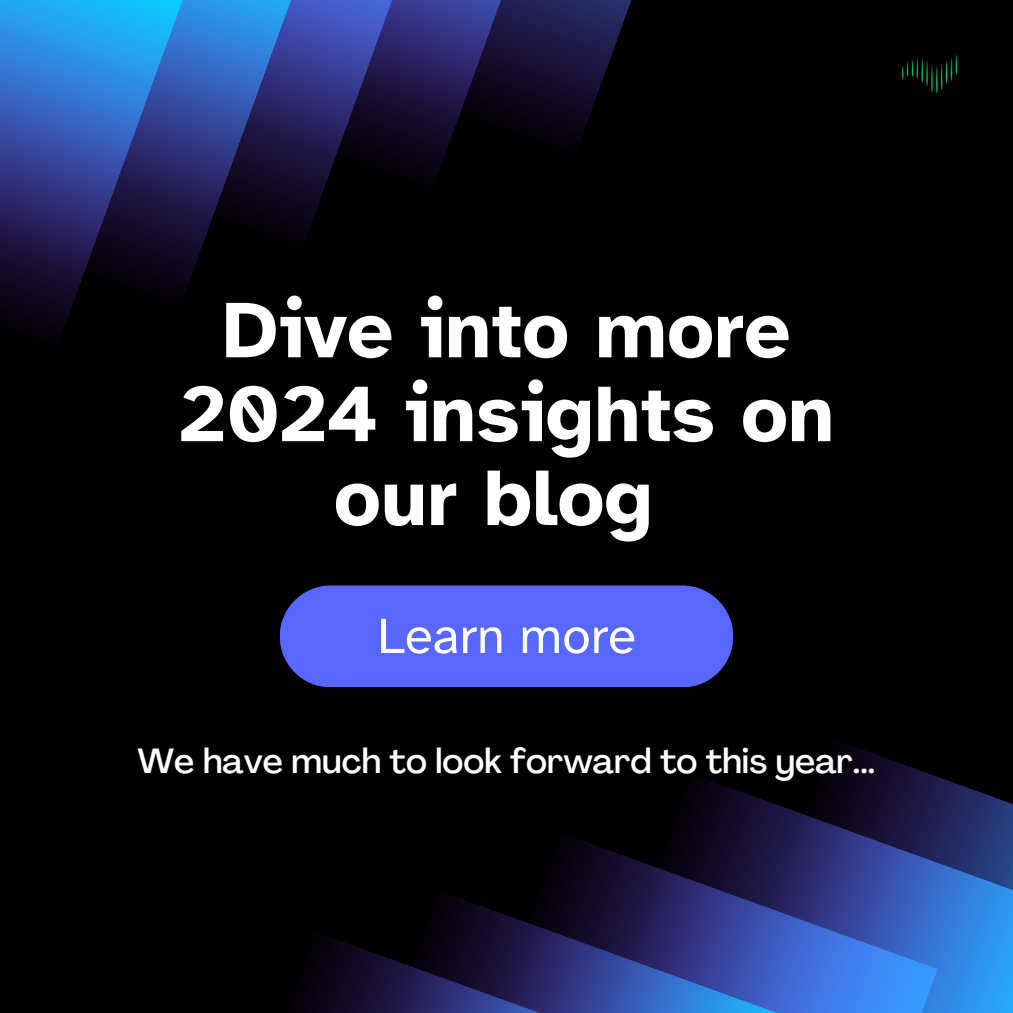
<style>
.page{position:relative;width:1013px;height:1013px;background:#fff}
.page>*{position:absolute;margin:0;border:0;box-sizing:border-box;transform-origin:0 0}
.t1{font:700 81.38px/83.9px "Atkinson Hyperlegible";color:#fff;text-align:center}
.t2{font:51.25px "Atkinson Hyperlegible";color:#fff}
.t3{font:500 34.5px "Agrandir";color:#fff}
</style>
<div class="page">
<div style="left:0;top:0;width:1012px;height:1012px;background:#000"></div>
<svg style="left:552px;top:743px;width:460px;height:267px"></svg>
<svg style="left:435px;top:888px;width:380px;height:122px;background:#283474"></svg>
<svg style="left:297px;top:929px;width:395px;height:81px"></svg>
<svg style="left:296px;top:1010px;width:716px;height:2px"></svg>
<svg style="left:312px;top:0;width:320px;height:175px"></svg>
<svg style="left:312px;top:0;width:150px;height:72px;background:#383d95"></svg>
<svg style="left:189px;top:0;width:123px;height:281px"></svg>
<svg style="left:0;top:0;width:189px;height:339px;background:#22447f"></svg>
<div style="left:280px;top:585px;width:453px;height:102px;background:#5867ff;border-radius:51px"></div>
<img style="left:901px;top:54px;width:56px;height:40px">
<p class="t1" style="left:178px;top:288px;width:657px">Dive into more<br>2024 insights on our blog</p>
<p class="t2" style="left:377px;top:604px;width:260px">Learn more</p>
<p class="t3" style="left:138px;top:746px;width:739px">We have much to look forward to this year...</p>
</div>
